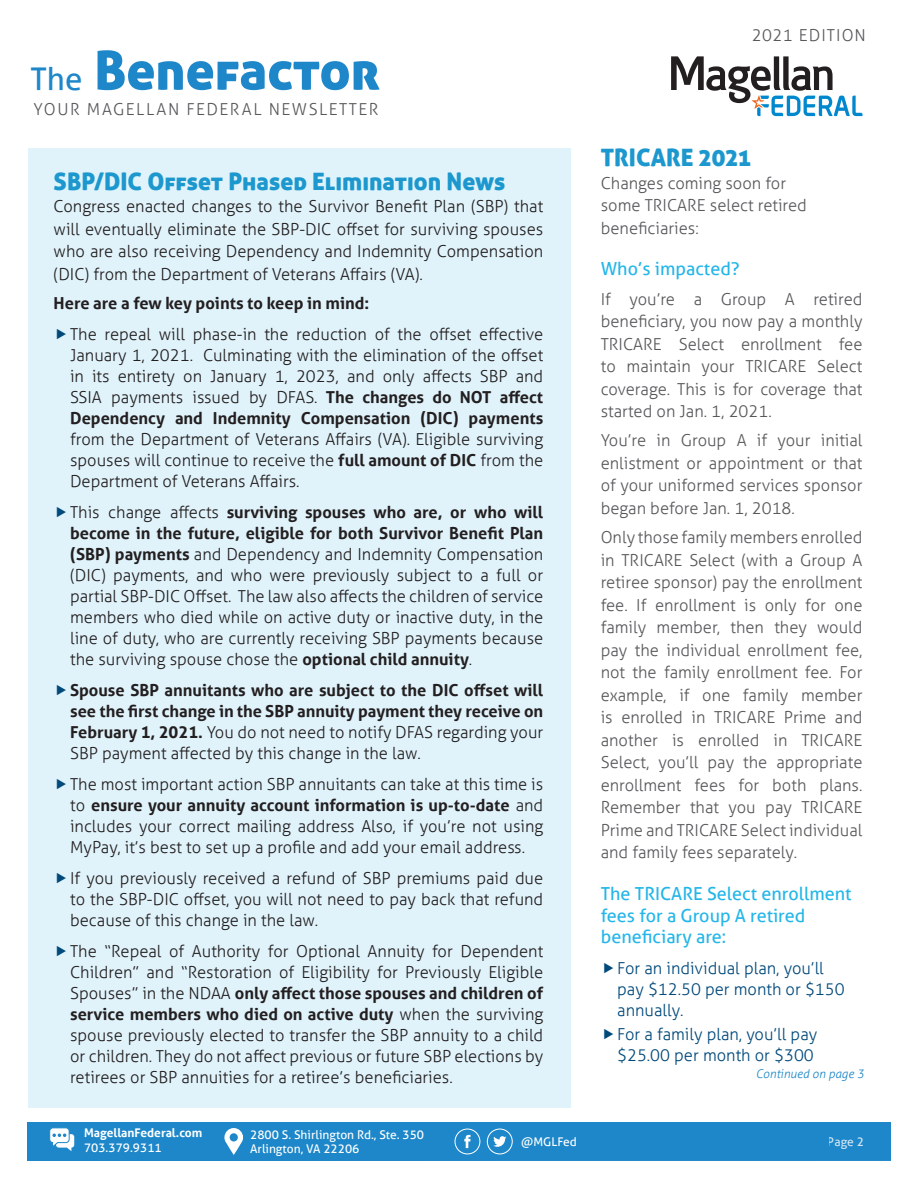
<style>
.page{position:relative;width:918px;height:1188px;background:#fff}
.page>*{position:absolute;margin:0;border:0;box-sizing:border-box;transform-origin:0 0}
.t1{font:53.7px "Aller Display";color:#1d87c9}
.Header_2{font:24px "Aller Display";color:#1c98ce}
.Header_3{font:18px/21.6px "Aller";color:#24b6e9}
.Body{font:300 16.5px/21px "Aller";color:#231f20;text-align:justify}
.Body-2{font:300 16.5px/22.5px "Aller";color:#57585a;text-align:justify}
.Body-3{font:700 16.5px/21px "Aller";color:#231f20;text-align:justify}
.t2{font:300 16.5px/21px "Aller";color:#00497b}
.Vignette_Text_Indent{font:300 16.5px "Aller";letter-spacing:.09em;color:#57585a}
.Vignette_Text_Indent-2{font:300 16.5px "Aller";letter-spacing:.06em;color:#57585a}
.Copyright{font:12px "Aller";color:#fff}
.t3{font:700 12px "Aller";color:#fff}
.Body-4{font:italic 300 12px "Aller";color:#1d87c9}
.s1{font-family:"Aller";font-size:31.35px}
.s2{font-weight:700}
.s3{font-weight:300}
</style>
<div class="page">
<div style="left:28px;top:148px;width:543px;height:960px;background:#e0f3fb"></div>
<svg style="left:671px;top:56px;width:191px;height:60px"></svg>
<div style="left:27px;top:1122px;width:864px;height:39px;background:#1d87c9"></div>
<svg style="left:224px;top:1128px;width:19px;height:27px"></svg>
<svg style="left:49px;top:1127px;width:25px;height:24px"></svg>
<svg style="left:454px;top:1129px;width:26px;height:25px"></svg>
<svg style="left:487px;top:1129px;width:26px;height:25px"></svg>
<p class="t1" style="left:30px;top:36px;width:351px"><span class="s1">The</span> Benefactor</p>
<p class="Vignette_Text_Indent" style="left:33px;top:99px;width:347px">YOUR MAGELLAN FEDERAL NEWSLETTER</p>
<p class="Header_2" style="left:54px;top:166px;width:453px">SBP/DIC Offset Phased Elimination News</p>
<p class="Body" style="left:54px;top:195px;width:491px;line-height:22.5px">Congress enacted changes to the Survivor Benefit Plan (SBP) that will eventually eliminate the SBP-DIC offset for surviving spouses who are also receiving Dependency and Indemnity Compensation (DIC) from the Department of Veterans Affairs (VA).</p>
<p class="Body-3" style="left:54px;top:293px;width:317px">Here are a few key points to keep in mind:</p>
<p class="Body" style="left:70px;top:324px;width:475px">The repeal will phase-in the reduction of the offset effective January 1, 2021. Culminating with the elimination of the offset in its entirety on January 1, 2023, and only affects SBP and SSIA payments issued by DFAS. <span class="s2">The changes do NOT affect Dependency and Indemnity Compensation (DIC) payments </span>from the Department of Veterans Affairs (VA). Eligible surviving spouses will continue to receive the <span class="s2">full amount of DIC</span> from the Department of Veterans Affairs.</p>
<p class="Body" style="left:70px;top:502px;width:475px">This change affects <span class="s2">surviving spouses who are, or who will become in the future, eligible for both Survivor Benefit Plan (SBP) payments</span> and Dependency and Indemnity Compensation (DIC) payments, and who were previously subject to a full or partial SBP-DIC Offset. The law also affects the children of service members who died while on active duty or inactive duty, in the line of duty, who are currently receiving SBP payments because the surviving spouse chose the <span class="s2">optional child annuity</span>.</p>
<p class="Body-3" style="left:70px;top:680px;width:475px">Spouse SBP annuitants who are subject to the DIC offset will see the first change in the SBP annuity payment they receive on February 1, 2021. <span class="s3">You do not need to notify DFAS regarding your SBP payment affected by this change in the law.</span></p>
<p class="Body" style="left:70px;top:774px;width:475px">The most important action SBP annuitants can take at this time is to <span class="s2">ensure your annuity account information is up-to-date</span> and includes your correct mailing address Also, if you’re not using MyPay, it’s best to set up a profile and add your email address.</p>
<p class="Body" style="left:70px;top:868px;width:475px">If you previously received a refund of SBP premiums paid due to the SBP-DIC offset, you will not need to pay back that refund because of this change in the law.</p>
<p class="Body" style="left:70px;top:941px;width:475px">The “Repeal of Authority for Optional Annuity for Dependent Children” and “Restoration of Eligibility for Previously Eligible Spouses” in the NDAA <span class="s2">only affect those spouses and children of service members who died on active duty</span> when the surviving spouse previously elected to transfer the SBP annuity to a child or children. They do not affect previous or future SBP elections by retirees or SBP annuities for a retiree’s beneficiaries.</p>
<p class="t3" style="left:84px;top:1126px;width:120px">MagellanFederal.com</p>
<p class="Copyright" style="left:84px;top:1140px;width:79px">703.379.9311</p>
<p class="Copyright" style="left:521px;top:1134px;width:57px">@MGLFed</p>
<p class="Copyright" style="left:250px;top:1127px;width:176px">2800 S. Shirlington Rd., Ste. 350</p>
<p class="Copyright" style="left:250px;top:1142px;width:111px">Arlington, VA 22206</p>
<p class="Vignette_Text_Indent-2" style="left:752px;top:25px;width:116px">2021 EDITION</p>
<p class="Header_2" style="left:601px;top:142px;width:152px">TRICARE 2021</p>
<p class="Body-2" style="left:601px;top:171px;width:208px;text-align:left">Changes coming soon for some TRICARE select retired beneficiaries:</p>
<p class="Header_3" style="left:601px;top:258px;width:140px">Who’s impacted?</p>
<p class="Body-2" style="left:601px;top:288px;width:263px">If you’re a Group A retired beneficiary, you now pay a monthly TRICARE Select enrollment fee to maintain your TRICARE Select coverage. This is for coverage that started on Jan. 1, 2021.</p>
<p class="Body-2" style="left:601px;top:429px;width:263px">You’re in Group A if your initial enlistment or appointment or that of your uniformed services sponsor began before Jan. 1, 2018.</p>
<p class="Body-2" style="left:601px;top:526px;width:263px">Only those family members enrolled in TRICARE Select (with a Group A retiree sponsor) pay the enrollment fee. If enrollment is only for one family member, then they would pay the individual enrollment fee, not the family enrollment fee. For example, if one family member is enrolled in TRICARE Prime and another is enrolled in TRICARE Select, you’ll pay the appropriate enrollment fees for both plans.<br>Remember that you pay TRICARE Prime and TRICARE Select individual and family fees separately.</p>
<p class="Header_3" style="left:601px;top:883px;width:252px">The TRICARE Select enrollment fees for a Group A retired beneficiary are:</p>
<p class="t2" style="left:617px;top:958px;width:229px">For an individual plan, you’ll pay $12.50 per month or $150 annually.</p>
<p class="t2" style="left:617px;top:1024px;width:202px">For a family plan, you’ll pay $25.00 per month or $300</p>
<p class="Body-4" style="left:756px;top:1067px;width:110px">Continued on page 3</p>
<p class="Copyright" style="left:828px;top:1134px;width:38px">Page 2</p>
</div>
